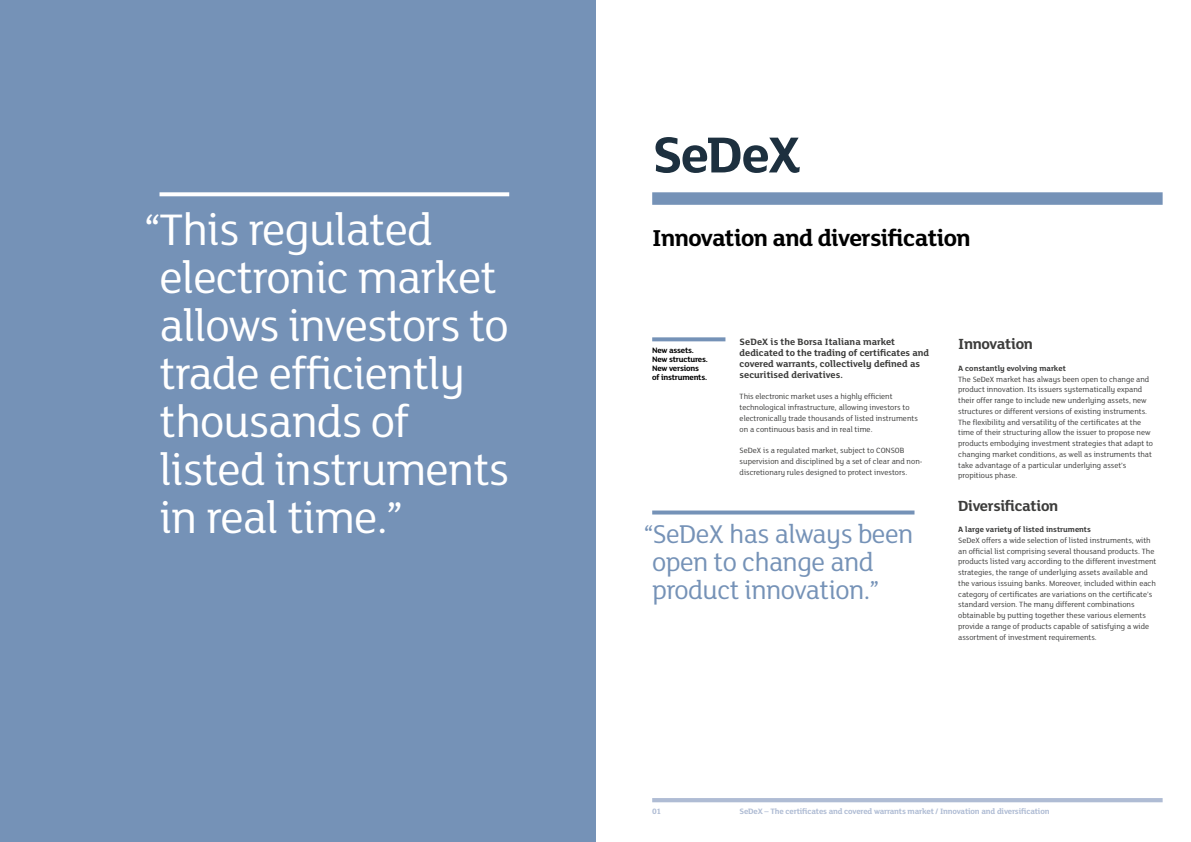
<style>
.page{position:relative;width:1191px;height:842px;background:#fff}
.page>*{position:absolute;margin:0;border:0;box-sizing:border-box;transform-origin:0 0}
.t1{font:700 55px "FS Lola";letter-spacing:-.035em;color:#1d303f}
.t2{font:48px/48px "FS Lola";letter-spacing:-.02em;color:#fff}
.t3{font:28px/28px "FS Lola";letter-spacing:-.02em;color:#7592b7}
.t4{font:700 25px "FS Lola";letter-spacing:-.025em;color:#000}
.t5{font:700 16px "FS Lola";letter-spacing:-.02em;color:#3c3c3b}
.t6{font:700 10px/11px "FS Lola";color:#3c3c3b}
.t7{font:700 8.5px "FS Lola";letter-spacing:-.02em;color:#afbcd4}
.t8{font:700 8.5px/9px "FS Lola";letter-spacing:-.025em;color:#000}
.t9{font:8.2px/10.7px "FS Lola";color:#3c3c3b}
.t10{font:700 8.2px "FS Lola";color:#3c3c3b}
</style>
<div class="page">
<div style="left:0;top:0;width:595px;height:842px;background:#7592b7"></div>
<div style="left:652px;top:192px;width:510px;height:13px;background:#7592b7"></div>
<hr style="left:652px;top:798px;width:510px;height:4px;background:#afbcd4">
<svg style="left:159px;top:192px;width:350px;height:4px"></svg>
<svg style="left:652px;top:337px;width:73px;height:4px"></svg>
<svg style="left:652px;top:510px;width:262px;height:4px"></svg>
<h2 class="t2" style="left:144px;top:203px;width:290px">“This regulated</h2>
<h2 class="t2" style="left:159px;top:251px;width:351px">electronic market allows investors to trade efficiently thousands of listed instruments in real time.”</h2>
<h1 class="t1" style="left:652px;top:117px;width:150px">SeDeX</h1>
<h3 class="t4" style="left:652px;top:220px;width:320px">Innovation and diversification</h3>
<p class="t8" style="left:652px;top:345px;width:57px">New assets.<br>New structures.<br>New versions of instruments.</p>
<p class="t6" style="left:739px;top:336px;width:191px">SeDeX is the Borsa Italiana market dedicated to the trading of certificates and covered warrants, collectively defined as securitised derivatives.</p>
<p class="t9" style="left:739px;top:391px;width:180px">This electronic market uses a highly efficient technological infrastructure, allowing investors to electronically trade thousands of listed instruments on a continuous basis and in real time.</p>
<p class="t9" style="left:739px;top:445px;width:184px">SeDeX is a regulated market, subject to CONSOB supervision and disciplined by a set of clear and non&shy;discretionary rules designed to protect investors.</p>
<h3 class="t3" style="left:652px;top:519px;width:263px;text-indent:-9px">“SeDeX has always been open to change and product innovation.”</h3>
<h3 class="t5" style="left:958px;top:333px;width:76px">Innovation</h3>
<p class="t10" style="left:958px;top:363px;width:109px">A constantly evolving market</p>
<p class="t9" style="left:958px;top:373px;width:196px">The SeDeX market has always been open to change and product innovation. Its issuers systematically expand their offer range to include new underlying assets, new structures or different versions of existing instruments.<br>The flexibility and versatility of the certificates at the time of their structuring allow the issuer to propose new products embodying investment strategies that adapt to changing market conditions, as well as instruments that take advantage of a particular underlying asset’s propitious phase.</p>
<h3 class="t5" style="left:958px;top:494px;width:102px">Diversification</h3>
<p class="t10" style="left:958px;top:524px;width:134px">A large variety of listed instruments</p>
<p class="t9" style="left:958px;top:534px;width:200px">SeDeX offers a wide selection of listed instruments, with an official list comprising several thousand products. The products listed vary according to the different investment strategies, the range of underlying assets available and the various issuing banks. Moreover, included within each category of certificates are variations on the certificate’s standard version. The many different combinations obtainable by putting together these various elements provide a range of products capable of satisfying a wide assortment of investment requirements.</p>
<p class="t7" style="left:652px;top:805px;width:10px">01</p>
<p class="t7" style="left:739px;top:805px;width:311px">SeDeX – The certificates and covered warrants market / Innovation and diversification</p>
</div>
